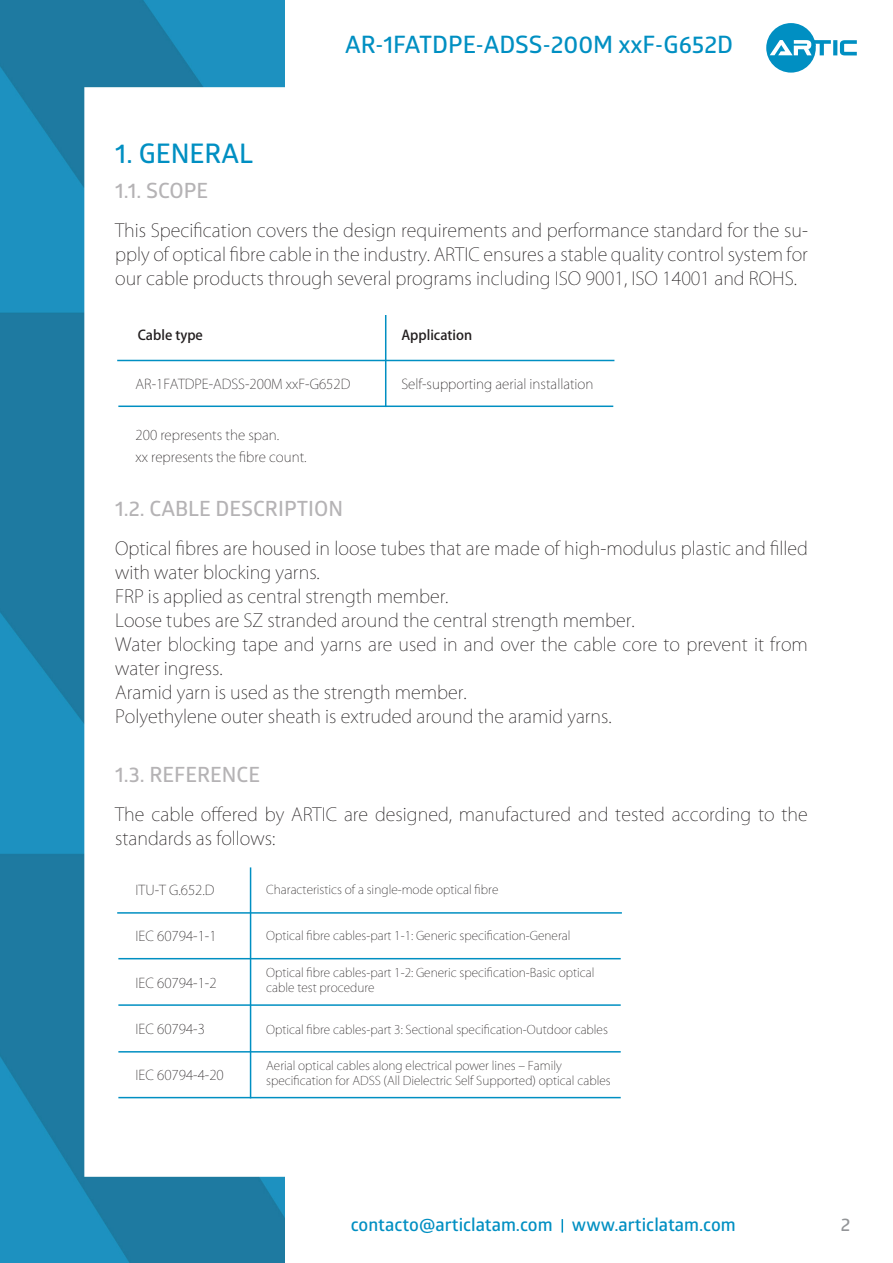
<style>
.page{position:relative;width:893px;height:1263px;background:#fff}
.page>*{position:absolute;margin:0;border:0;box-sizing:border-box;transform-origin:0 0}
.t1{font:27px "Glober Bold Free";color:#008fc2}
.t2{font:24px "Glober Bold Free";color:#008fc2}
.t3{font:21px "Glober Bold Free";color:#b5b3b5}
.t4{font:200 18px/24px "Koz Go Pr 6 N";color:#231f20}
.t5{font:18px "Glober Bold Free";color:#008fc2}
.t6{font:18px "Glober Bold Free";color:#939598}
.t7{font:200 13.5px "Koz Go Pr 6 N";color:#231f20}
.t8{font:500 13.5px "Koz Go Pr 6 N";color:#231f20}
.t9{font:200 12px/15px "Koz Go Pr 6 N";color:#231f20}
</style>
<div class="page">
<img style="left:0;top:0;width:285px;height:1263px">
<svg style="left:833px;top:40px;width:4px;height:15px"></svg>
<svg style="left:840px;top:40px;width:17px;height:15px"></svg>
<svg style="left:766px;top:23px;width:65px;height:50px"></svg>
<svg style="left:562px;top:1219px;width:1px;height:13px"></svg>
<hr style="left:385px;top:315px;width:1px;height:92px;background:#008fc2">
<hr style="left:250px;top:867px;width:1px;height:231px;background:#008fc2">
<hr style="left:117px;top:360px;width:497px;height:1px;background:#008fc2">
<hr style="left:117px;top:912px;width:505px;height:2px;background:#008fc2">
<hr style="left:118px;top:405px;width:495px;height:2px;background:#008fc2">
<hr style="left:118px;top:958px;width:503px;height:1px;background:#008fc2">
<hr style="left:118px;top:1004px;width:503px;height:2px;background:#008fc2">
<hr style="left:118px;top:1051px;width:503px;height:1px;background:#008fc2">
<hr style="left:118px;top:1097px;width:503px;height:1px;background:#008fc2">
<p class="t1" style="left:115px;top:134px;width:140px">1. GENERAL</p>
<p class="t3" style="left:115px;top:176px;width:94px">1.1. SCOPE</p>
<h2 class="t2" style="left:345px;top:28px;width:390px">AR-1FATDPE-ADSS-200M xxF-G652D</h2>
<p class="t4" style="left:115px;top:219px;width:694px;text-align:justify">This Specification covers the design requirements and performance standard for the su&shy;pply of optical fibre cable in the industry. ARTIC ensures a stable quality control system for our cable products through several programs including ISO 9001, ISO 14001 and ROHS.</p>
<p class="t8" style="left:138px;top:327px;width:67px">Cable type</p>
<p class="t8" style="left:401px;top:327px;width:72px">Application</p>
<p class="t7" style="left:401px;top:376px;width:194px">Self-supporting aerial installation</p>
<p class="t7" style="left:136px;top:376px;width:216px">AR-1FATDPE-ADSS-200M xxF-G652D</p>
<p class="t7" style="left:136px;top:427px;width:145px">200 represents the span.</p>
<p class="t7" style="left:136px;top:449px;width:173px">xx represents the fibre count.</p>
<p class="t3" style="left:115px;top:494px;width:229px">1.2. CABLE DESCRIPTION</p>
<p class="t4" style="left:115px;top:536px;width:694px">Optical fibres are housed in loose tubes that are made of high-modulus plastic and filled with water blocking yarns.</p>
<p class="t4" style="left:115px;top:584px;width:335px">FRP is applied as central strength member.</p>
<p class="t4" style="left:115px;top:608px;width:521px">Loose tubes are SZ stranded around the central strength member.</p>
<p class="t4" style="left:115px;top:632px;width:694px">Water blocking tape and yarns are used in and over the cable core to prevent it from water ingress.</p>
<p class="t4" style="left:115px;top:680px;width:353px">Aramid yarn is used as the strength member.</p>
<p class="t4" style="left:115px;top:704px;width:498px">Polyethylene outer sheath is extruded around the aramid yarns.</p>
<p class="t3" style="left:115px;top:760px;width:146px">1.3. REFERENCE</p>
<p class="t4" style="left:115px;top:803px;width:694px">The cable offered by ARTIC are designed, manufactured and tested according to the standards as follows:</p>
<p class="t7" style="left:136px;top:883px;width:81px">ITU-T G.652.D</p>
<p class="t7" style="left:136px;top:928px;width:83px">IEC 60794-1-1</p>
<p class="t7" style="left:136px;top:975px;width:83px">IEC 60794-1-2</p>
<p class="t7" style="left:136px;top:1022px;width:71px">IEC 60794-3</p>
<p class="t7" style="left:136px;top:1067px;width:90px">IEC 60794-4-20</p>
<p class="t9" style="left:266px;top:882px;width:234px">Characteristics of a single-mode optical fibre</p>
<p class="t9" style="left:266px;top:928px;width:306px">Optical fibre cables-part 1-1: Generic specification-General</p>
<p class="t9" style="left:266px;top:966px;width:330px">Optical fibre cables-part 1-2: Generic specification-Basic optical cable test procedure</p>
<p class="t9" style="left:266px;top:1023px;width:343px">Optical fibre cables-part 3: Sectional specification-Outdoor cables</p>
<p class="t9" style="left:266px;top:1059px;width:297px">Aerial optical cables along electrical power lines – Family</p>
<p class="t9" style="left:266px;top:1074px;width:346px">specification for ADSS (All Dielectric Self Supported) optical cables</p>
<p class="t5" style="left:351px;top:1211px;width:386px">contacto@articlatam.com www.articlatam.com</p>
<p class="t6" style="left:841px;top:1211px;width:11px">2</p>
</div>
